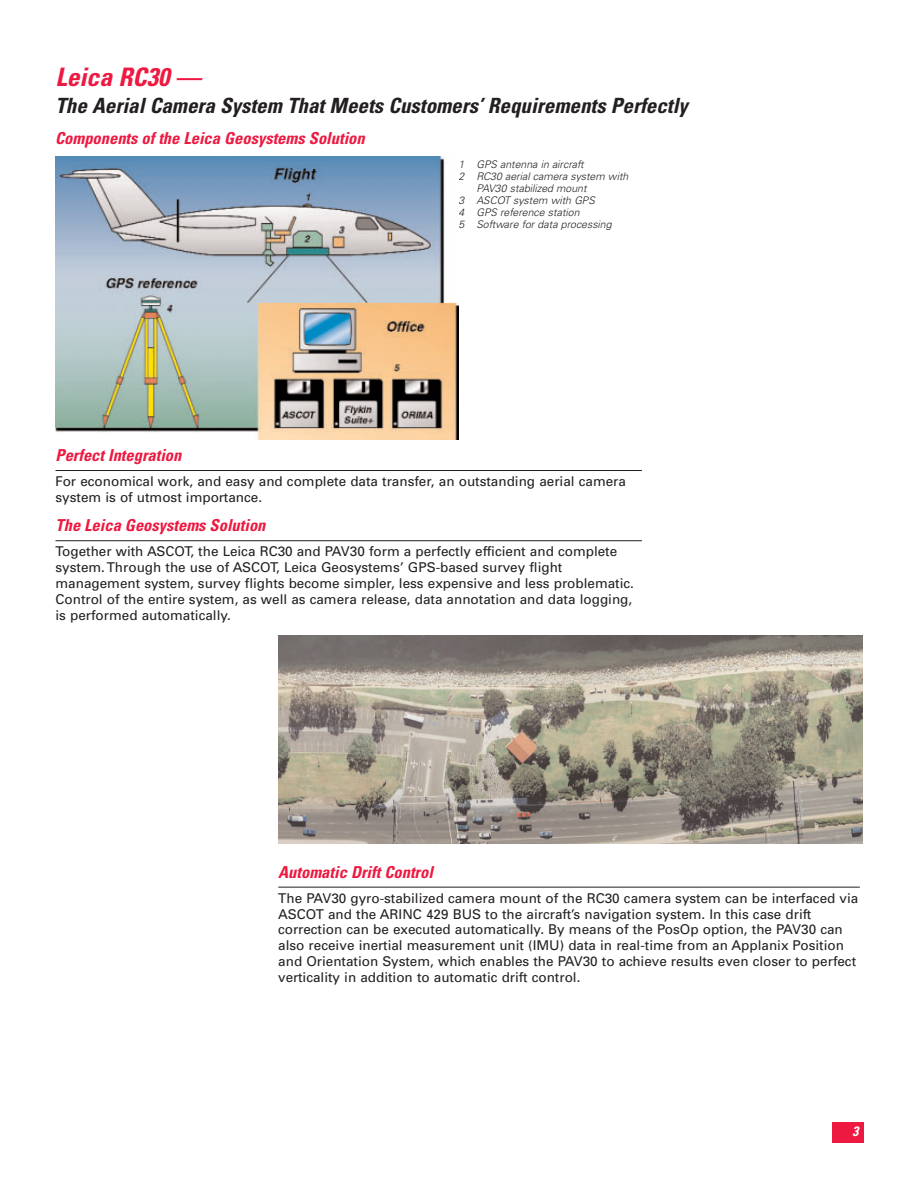
<style>
.page{position:relative;width:918px;height:1188px;background:#fff}
.page>*{position:absolute;margin:0;border:0;box-sizing:border-box;transform-origin:0 0}
.t1{font:italic 700 condensed 25.5px "Univers";color:#ed1941}
.t2{font:italic 700 condensed 21px "Univers";color:#231f20}
.t3{font:italic 700 condensed 16.5px "Univers";color:#ed1941}
.t4{font:13.5px/15.9px "Univers";color:#231f20}
.t5{font:italic 700 condensed 13.5px "Univers";color:#fff}
.t6{font:italic 300 10.5px "Univers";color:#231f20}
</style>
<div class="page">
<div style="left:832px;top:1122px;width:32px;height:20px;background:#ed1941"></div>
<hr style="left:56px;top:470px;width:586px;height:1px;background:#231f20">
<hr style="left:56px;top:540px;width:586px;height:1px;background:#231f20">
<hr style="left:278px;top:887px;width:582px;height:1px;background:#231f20">
<img style="left:55px;top:156px;width:403px;height:283px">
<img style="left:279px;top:636px;width:584px;height:207px">
<h1 class="t1" style="left:56px;top:67px;width:147px">Leica RC30 —</h1>
<h2 class="t2" style="left:56px;top:98px;width:634px">The Aerial Camera System That Meets Customers’ Requirements Perfectly</h2>
<p class="t3" style="left:55px;top:132px;width:311px">Components of the Leica Geosystems Solution</p>
<p class="t6" style="left:459px;top:160px;width:127px">1 GPS antenna in aircraft</p>
<p class="t6" style="left:459px;top:172px;width:171px">2 RC30 aerial camera system with</p>
<p class="t6" style="left:477px;top:185px;width:112px">PAV30 stabilized mount</p>
<p class="t6" style="left:459px;top:197px;width:138px">3 ASCOT system with GPS</p>
<p class="t6" style="left:459px;top:209px;width:123px">4 GPS reference station</p>
<p class="t6" style="left:459px;top:221px;width:155px">5 Software for data processing</p>
<p class="t3" style="left:56px;top:449px;width:127px">Perfect Integration</p>
<p class="t4" style="left:56px;top:475px;width:572px">For economical work, and easy and complete data transfer, an outstanding aerial camera system is of utmost importance.</p>
<p class="t3" style="left:56px;top:519px;width:212px">The Leica Geosystems Solution</p>
<p class="t4" style="left:56px;top:545px;width:580px">Together with ASCOT, the Leica RC30 and PAV30 form a perfectly efficient and complete system. Through the use of ASCOT, Leica Geosystems’ GPS-based survey flight management system, survey flights become simpler, less expensive and less problematic.<br>Control of the entire system, as well as camera release, data annotation and data logging, is performed automatically.</p>
<p class="t3" style="left:278px;top:866px;width:156px">Automatic Drift Control</p>
<p class="t4" style="left:278px;top:891px;width:582px">The PAV30 gyro-stabilized camera mount of the RC30 camera system can be interfaced via ASCOT and the ARINC 429 BUS to the aircraft’s navigation system. In this case drift correction can be executed automatically. By means of the PosOp option, the PAV30 can also receive inertial measurement unit (IMU) data in real-time from an Applanix Position and Orientation System, which enables the PAV30 to achieve results even closer to perfect verticality in addition to automatic drift control.</p>
<p class="t5" style="left:853px;top:1127px;width:7px">3</p>
</div>
